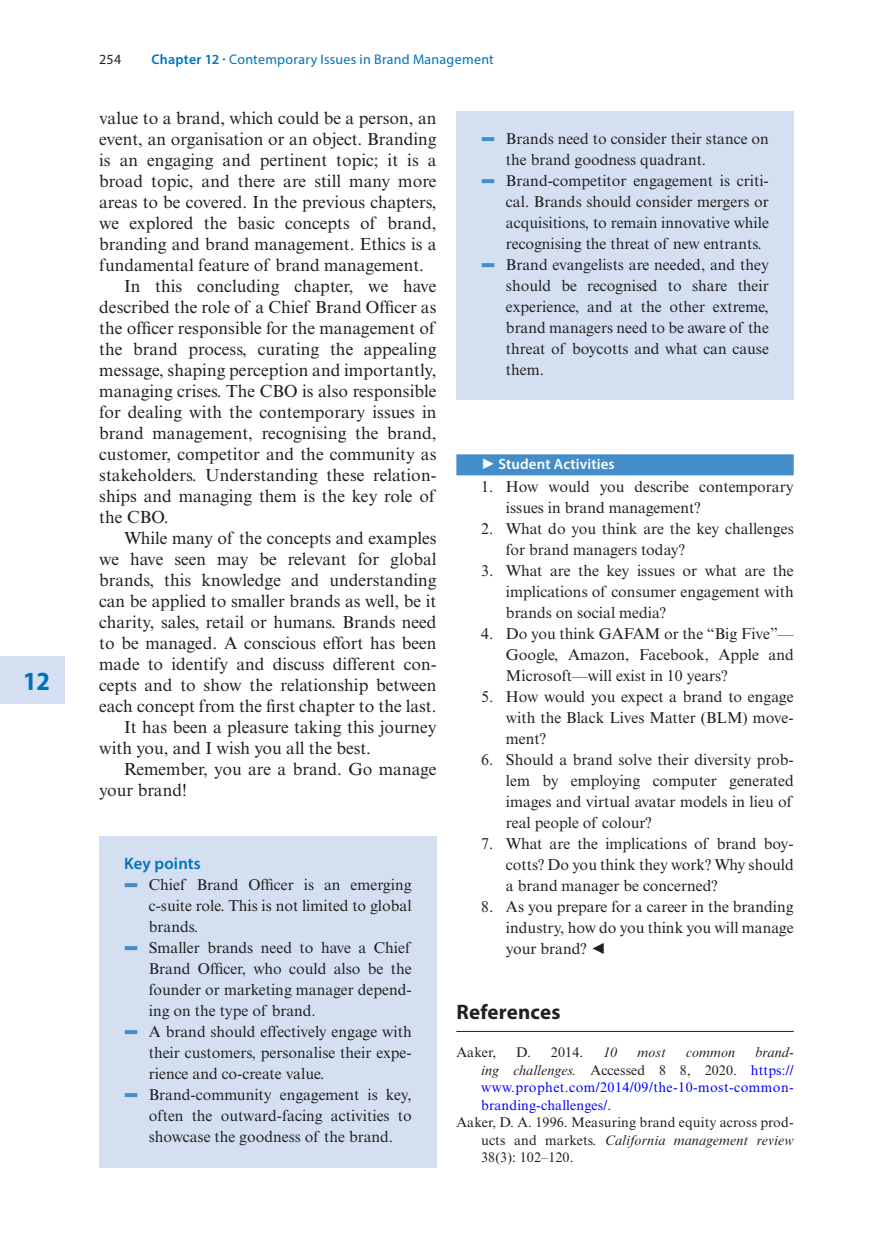
<style>
.page{position:relative;width:883px;height:1260px;background:#fff}
.page>*{position:absolute;margin:0;border:0;box-sizing:border-box;transform-origin:0 0}
.t1{font:700 semi-condensed 26.25px "Myriad Pro";color:#0072bc}
.t2{font:700 21px "Myriad Pro";letter-spacing:.01em;color:#231f20}
.t3{font:17.5px "Times New Roman MT Std";color:#231f20}
.t4{font:600 16.62px "Myriad Pro";letter-spacing:.01em;color:#0072bc}
.t5{font:15.75px/21px "Times New Roman MT Std";color:#231f20;text-align:justify}
.t6{font:600 14.88px "Myriad Pro";letter-spacing:.01em;color:#fff}
.t7{font:14px "Times New Roman MT Std";letter-spacing:.01em;color:#231f20}
.t8{font:italic 14px "Times New Roman MT Std";letter-spacing:.01em;color:#231f20}
.t9{font:14px "Myriad Pro";letter-spacing:.02em;color:#0072bc}
.t10{font:14px "Times New Roman MT Std";letter-spacing:.03em;color:#00f}
.t11{font:14px "Times New Roman MT Std";letter-spacing:.01em;color:#00f}
.t12{font:14px "Myriad Pro";color:#231f20}
.s1{font-weight:600}
.s2{font-family:"Blik Buttons";color:#448dcb}
.s3{font-family:"Times New Roman";font-weight:400}
.s4{font-family:"Times New Roman"}
.s5{font-style:italic}
.s6{color:#00f}
.s7{color:#231f20}
.s8{font-style:normal}
</style>
<div class="page">
<div style="left:0;top:657px;width:64px;height:47px;background:#d4e0f1"></div>
<div style="left:99px;top:836px;width:338px;height:59px;background:#d4e0f1"></div>
<div style="left:99px;top:858px;width:338px;height:100px;background:#d4e0f1"></div>
<div style="left:99px;top:921px;width:338px;height:121px;background:#d4e0f1"></div>
<div style="left:99px;top:1005px;width:338px;height:100px;background:#d4e0f1"></div>
<div style="left:99px;top:1068px;width:338px;height:100px;background:#d4e0f1"></div>
<div style="left:456px;top:111px;width:338px;height:79px;background:#d4e0f1"></div>
<div style="left:456px;top:153px;width:338px;height:121px;background:#d4e0f1"></div>
<div style="left:456px;top:237px;width:338px;height:163px;background:#d4e0f1"></div>
<div style="left:456px;top:454px;width:338px;height:21px;background:#448dcb"></div>
<hr style="left:456px;top:1031px;width:338px;height:1px;background:#231f20">
<h1 class="t1" style="left:23px;top:664px;width:29px">12</h1>
<p class="t12" style="left:99px;top:51px;width:24px">254</p>
<p class="t9" style="left:151px;top:51px;width:344px"><span class="s1">Chapter 12 ·</span> Contemporary Issues in Brand Management</p>
<p class="t3" style="left:99px;top:108px;width:339px">value to a brand, which could be a person, an</p>
<p class="t3" style="left:99px;top:129px;width:339px">event, an organisation or an object. Branding</p>
<p class="t3" style="left:99px;top:150px;width:339px">is an engaging and pertinent topic; it is a</p>
<p class="t3" style="left:99px;top:171px;width:339px">broad topic, and there are still many more</p>
<p class="t3" style="left:99px;top:192px;width:339px">areas to be covered. In the previous chapters,</p>
<p class="t3" style="left:99px;top:213px;width:339px">we explored the basic concepts of brand,</p>
<p class="t3" style="left:99px;top:234px;width:339px">branding and brand management. Ethics is a</p>
<p class="t3" style="left:99px;top:255px;width:326px">fundamental feature of brand management.</p>
<p class="t3" style="left:124px;top:276px;width:314px">In this concluding chapter, we have</p>
<p class="t3" style="left:99px;top:297px;width:339px">described the role of a Chief Brand Officer as</p>
<p class="t3" style="left:99px;top:318px;width:337px">the officer responsible for the management of</p>
<p class="t3" style="left:99px;top:339px;width:339px">the brand process, curating the appealing</p>
<p class="t3" style="left:99px;top:360px;width:339px">message, shaping perception and importantly,</p>
<p class="t3" style="left:99px;top:381px;width:339px">managing crises. The CBO is also responsible</p>
<p class="t3" style="left:99px;top:402px;width:339px">for dealing with the contemporary issues in</p>
<p class="t3" style="left:99px;top:423px;width:339px">brand management, recognising the brand,</p>
<p class="t3" style="left:99px;top:444px;width:339px">customer, competitor and the community as</p>
<p class="t3" style="left:99px;top:465px;width:339px">stakeholders. Understanding these relation-</p>
<p class="t3" style="left:99px;top:486px;width:337px">ships and managing them is the key role of</p>
<p class="t3" style="left:99px;top:507px;width:71px">the CBO.</p>
<p class="t3" style="left:124px;top:528px;width:314px">While many of the concepts and examples</p>
<p class="t3" style="left:99px;top:549px;width:339px">we have seen may be relevant for global</p>
<p class="t3" style="left:99px;top:570px;width:339px">brands, this knowledge and understanding</p>
<p class="t3" style="left:99px;top:591px;width:339px">can be applied to smaller brands as well, be it</p>
<p class="t3" style="left:99px;top:612px;width:339px">charity, sales, retail or humans. Brands need</p>
<p class="t3" style="left:99px;top:633px;width:339px">to be managed. A conscious effort has been</p>
<p class="t3" style="left:99px;top:654px;width:339px">made to identify and discuss different con-</p>
<p class="t3" style="left:99px;top:675px;width:339px">cepts and to show the relationship between</p>
<p class="t3" style="left:99px;top:696px;width:339px">each concept from the first chapter to the last.</p>
<p class="t3" style="left:124px;top:717px;width:314px">It has been a pleasure taking this journey</p>
<p class="t3" style="left:99px;top:738px;width:273px">with you, and I wish you all the best.</p>
<p class="t3" style="left:124px;top:759px;width:314px">Remember, you are a brand. Go manage</p>
<p class="t3" style="left:99px;top:780px;width:89px">your brand!</p>
<p class="t4" style="left:124px;top:853px;width:78px">Key points</p>
<p class="t5" style="left:124px;top:875px;width:289px"><span class="s2">5</span> Chief Brand Officer is an emerging</p>
<p class="t5" style="left:149px;top:896px;width:264px">c-suite role. This is not limited to global</p>
<p class="t5" style="left:149px;top:917px;width:51px">brands.</p>
<p class="t5" style="left:124px;top:938px;width:288px"><span class="s2">5</span> Smaller brands need to have a Chief</p>
<p class="t5" style="left:149px;top:959px;width:264px">Brand Officer, who could also be the</p>
<p class="t5" style="left:149px;top:980px;width:264px">founder or marketing manager depend-</p>
<p class="t5" style="left:149px;top:1001px;width:169px">ing on the type of brand.</p>
<p class="t5" style="left:124px;top:1022px;width:289px"><span class="s2">5</span> A brand should effectively engage with</p>
<p class="t5" style="left:149px;top:1043px;width:264px">their customers, personalise their expe-</p>
<p class="t5" style="left:149px;top:1064px;width:177px">rience and co-create value.</p>
<p class="t5" style="left:124px;top:1085px;width:289px"><span class="s2">5</span> Brand-community engagement is key,</p>
<p class="t5" style="left:149px;top:1106px;width:264px">often the outward-facing activities to</p>
<p class="t5" style="left:149px;top:1127px;width:246px">showcase the goodness of the brand.</p>
<p class="t5" style="left:481px;top:128px;width:289px"><span class="s2">5</span> Brands need to consider their stance on</p>
<p class="t5" style="left:506px;top:149px;width:202px">the brand goodness quadrant.</p>
<p class="t5" style="left:481px;top:170px;width:289px"><span class="s2">5</span> Brand-competitor engagement is criti-</p>
<p class="t5" style="left:506px;top:191px;width:264px">cal. Brands should consider mergers or</p>
<p class="t5" style="left:506px;top:212px;width:264px">acquisitions, to remain innovative while</p>
<p class="t5" style="left:506px;top:233px;width:257px">recognising the threat of new entrants.</p>
<p class="t5" style="left:481px;top:254px;width:289px"><span class="s2">5</span> Brand evangelists are needed, and they</p>
<p class="t5" style="left:506px;top:275px;width:264px">should be recognised to share their</p>
<p class="t5" style="left:506px;top:296px;width:264px">experience, and at the other extreme,</p>
<p class="t5" style="left:506px;top:317px;width:264px">brand managers need to be aware of the</p>
<p class="t5" style="left:506px;top:338px;width:264px">threat of boycotts and what can cause</p>
<p class="t5" style="left:506px;top:359px;width:40px">them.</p>
<p class="t6" style="left:481px;top:455px;width:135px"><span class="s3">►</span> Student Activities</p>
<p class="t5" style="left:506px;top:476px;width:289px;text-indent:-25px">1. How would you describe contemporary issues in brand management?</p>
<p class="t5" style="left:506px;top:518px;width:289px;text-indent:-25px">2. What do you think are the key challenges for brand managers today?</p>
<p class="t5" style="left:506px;top:560px;width:289px;text-indent:-25px">3. What are the key issues or what are the implications of consumer engagement with brands on social media?</p>
<p class="t5" style="left:506px;top:623px;width:289px;text-indent:-25px">4. Do you think GAFAM or the “Big Five”— Google, Amazon, Facebook, Apple and Microsoft—will exist in 10 years?</p>
<p class="t5" style="left:506px;top:686px;width:289px;text-indent:-25px">5. How would you expect a brand to engage with the Black Lives Matter (BLM) move&shy;ment?</p>
<p class="t5" style="left:506px;top:749px;width:289px;text-indent:-25px">6. Should a brand solve their diversity prob&shy;lem by employing computer generated images and virtual avatar models in lieu of real people of colour?</p>
<p class="t5" style="left:506px;top:833px;width:289px;text-indent:-25px">7. What are the implications of brand boy&shy;cotts? Do you think they work? Why should a brand manager be concerned?</p>
<p class="t5" style="left:506px;top:896px;width:289px;text-indent:-25px">8. As you prepare for a career in the branding industry, how do you think you will manage your brand? <span class="s4">◄</span></p>
<h2 class="t2" style="left:456px;top:998px;width:106px">References</h2>
<p class="t7" style="left:456px;top:1044px;width:41px">Aaker,</p>
<p class="t7" style="left:516px;top:1044px;width:69px">D. 2014.</p>
<p class="t8" style="left:603px;top:1045px;width:16px">10</p>
<p class="t8" style="left:638px;top:1045px;width:30px">most</p>
<p class="t8" style="left:686px;top:1045px;width:51px">common</p>
<p class="t8" style="left:755px;top:1045px;width:40px">brand-</p>
<p class="t7" style="left:481px;top:1062px;width:314px"><span class="s5">ing challenges.</span> Accessed 8 8, 2020. <span class="s6">https://</span></p>
<p class="t10" style="left:481px;top:1079px;width:314px">www.prophet.com/2014/09/the-10-most-common-</p>
<p class="t11" style="left:481px;top:1097px;width:132px">branding-challenges/<span class="s7">.</span></p>
<p class="t7" style="left:456px;top:1114px;width:339px">Aaker, D. A. 1996. Measuring brand equity across prod-</p>
<p class="t8" style="left:481px;top:1132px;width:314px"><span class="s8">ucts and markets.</span> California management review</p>
<p class="t7" style="left:481px;top:1149px;width:94px">38(3): 102–120.</p>
</div>
